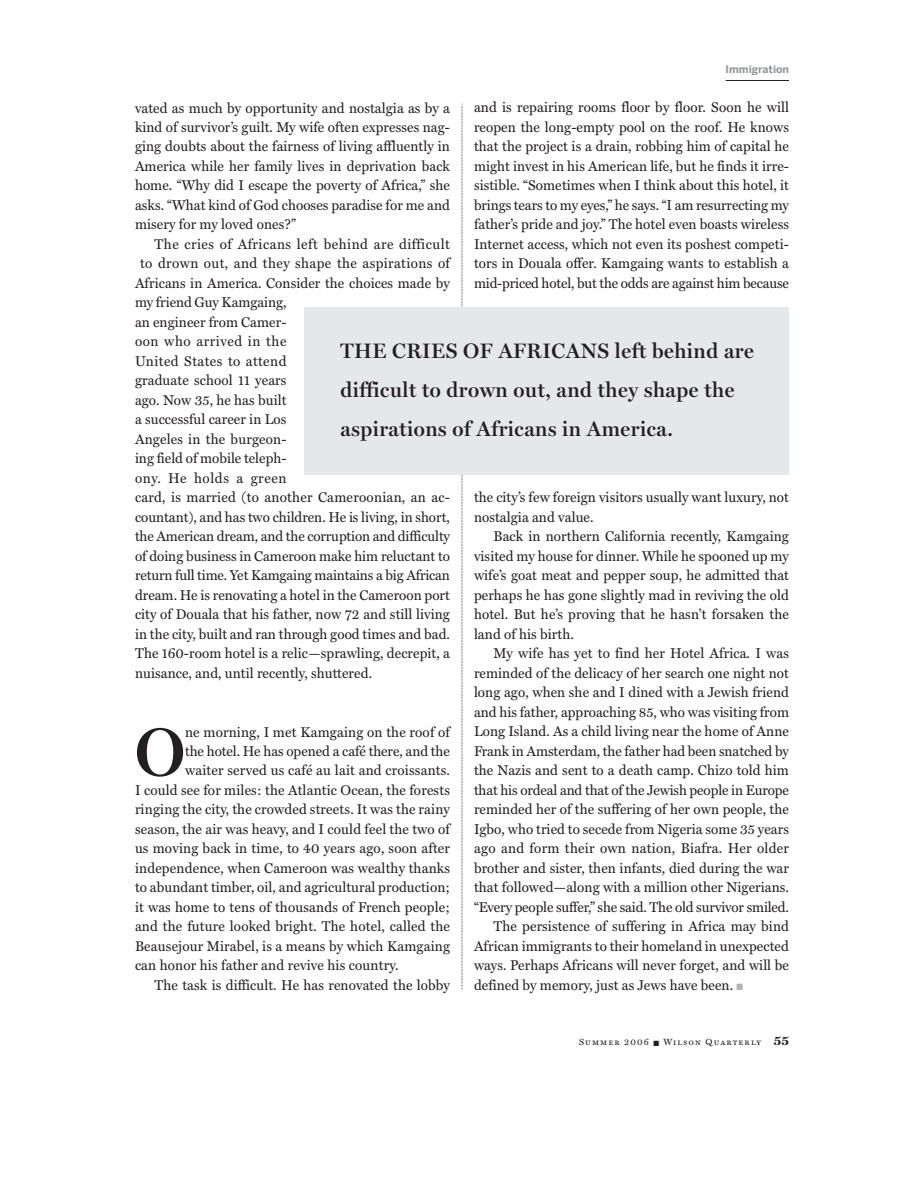
<style>
.page{position:relative;width:918px;height:1188px;background:#fff}
.page>*{position:absolute;margin:0;border:0;box-sizing:border-box;transform-origin:0 0}
.t1{font:600 68.1px "Miller Display";color:#231f20;scale:.96 1}
.t2{font:600 21px/39px "Miller Display";letter-spacing:.025em;color:#231f20}
.t3{font:14.25px/19.5px "Miller Text";letter-spacing:.005em;color:#231f20;text-align:justify;scale:.96 1}
.t4{font:14.25px "Miller Text";letter-spacing:.03em;color:#231f20;scale:.96 1}
.t5{font:14.25px "Miller Text";letter-spacing:.035em;color:#231f20;scale:.96 1}
.t6{font:14.25px "Miller Text";letter-spacing:.04em;color:#231f20;scale:.96 1}
.t7{font:14.25px "Miller Text";letter-spacing:.045em;color:#231f20;scale:.96 1}
.t8{font:700 10.5px "Benton Sans";color:#939598}
.t9{font:9px "Miller Text Roman SC";letter-spacing:.125em;color:#231f20}
.s1{color:#b2b3b7}
.s2{font-family:"Miller Text";font-weight:700;font-size:13.5px}
</style>
<div class="page">
<hr style="left:726px;top:80px;width:63px;height:1px;background:#231f20">
<svg style="left:462px;top:104px;width:1px;height:887px"></svg>
<div style="left:304px;top:308px;width:485px;height:167px;background:#e6e7e9"></div>
<p class="t8" style="left:726px;top:65px;width:65px">Immigration</p>
<p class="t3" style="left:474px;top:99px;width:330px">and is repairing rooms floor by floor. Soon he will reopen the long-empty pool on the roof. He knows that the project is a drain, robbing him of capital he might invest in his American life, but he finds it irre&shy;sistible. “Sometimes when I think about this hotel, it brings tears to my eyes,” he says. “I am resurrecting my father’s pride and joy.” The hotel even boasts wireless Internet access, which not even its poshest competi&shy;tors in Douala offer. Kamgaing wants to establish a mid-priced hotel, but the odds are against him because</p>
<p class="t3" style="left:135px;top:99px;width:330px">vated as much by opportunity and nostalgia as by a kind of survivor’s guilt. My wife often expresses nag&shy;ging doubts about the fairness of living affluently in America while her family lives in deprivation back home. “Why did I escape the poverty of Africa,” she asks. “What kind of God chooses paradise for me and misery for my loved ones?”</p>
<p class="t5" style="left:154px;top:238px;width:309px">The cries of Africans left behind are difficult</p>
<p class="t4" style="left:140px;top:258px;width:324px">to drown out, and they shape the aspirations of</p>
<p class="t3" style="left:135px;top:274px;width:330px">Africans in America. Consider the choices made by</p>
<p class="t3" style="left:135px;top:294px;width:159px">my friend Guy Kamgaing,</p>
<p class="t3" style="left:135px;top:313px;width:159px">an engineer from Camer-</p>
<p class="t6" style="left:135px;top:336px;width:159px">oon who arrived in the</p>
<p class="t4" style="left:135px;top:355px;width:159px">United States to attend</p>
<p class="t3" style="left:135px;top:372px;width:159px">graduate school 11 years</p>
<p class="t3" style="left:135px;top:391px;width:159px">ago. Now 35, he has built</p>
<p class="t3" style="left:135px;top:411px;width:159px">a successful career in Los</p>
<p class="t3" style="left:135px;top:430px;width:159px">Angeles in the burgeon-</p>
<p class="t3" style="left:135px;top:450px;width:159px">ing field of mobile teleph-</p>
<p class="t7" style="left:135px;top:472px;width:159px">ony. He holds a green</p>
<p class="t3" style="left:135px;top:489px;width:330px">card, is married (to another Cameroonian, an ac-</p>
<p class="t3" style="left:135px;top:508px;width:330px">countant), and has two children. He is living, in short,</p>
<p class="t3" style="left:135px;top:528px;width:330px">the American dream, and the corruption and difficulty</p>
<p class="t3" style="left:135px;top:547px;width:330px">of doing business in Cameroon make him reluctant to</p>
<p class="t3" style="left:135px;top:567px;width:330px">return full time. Yet Kamgaing maintains a big African</p>
<p class="t3" style="left:135px;top:586px;width:330px">dream. He is renovating a hotel in the Cameroon port</p>
<p class="t3" style="left:135px;top:606px;width:330px">city of Douala that his father, now 72 and still living</p>
<p class="t3" style="left:135px;top:625px;width:330px">in the city, built and ran through good times and bad.</p>
<p class="t3" style="left:135px;top:645px;width:330px">The 160-room hotel is a relic—sprawling, decrepit, a</p>
<p class="t3" style="left:135px;top:664px;width:248px">nuisance, and, until recently, shuttered.</p>
<h2 class="t2" style="left:340px;top:333px;width:415px">THE CRIES OF AFRICANS left behind are difficult to drown out, and they shape the aspirations of Africans in America.</h2>
<p class="t3" style="left:474px;top:489px;width:330px">the city’s few foreign visitors usually want luxury, not nostalgia and value.</p>
<p class="t3" style="left:474px;top:528px;width:330px;text-indent:19px">Back in northern California recently, Kamgaing visited my house for dinner. While he spooned up my wife’s goat meat and pepper soup, he admitted that perhaps he has gone slightly mad in reviving the old hotel. But he’s proving that he hasn’t forsaken the land of his birth.</p>
<p class="t3" style="left:494px;top:645px;width:309px">My wife has yet to find her Hotel Africa. I was</p>
<p class="t3" style="left:474px;top:664px;width:330px">reminded of the delicacy of her search one night not</p>
<p class="t3" style="left:474px;top:684px;width:330px">long ago, when she and I dined with a Jewish friend</p>
<p class="t3" style="left:474px;top:703px;width:330px">and his father, approaching 85, who was visiting from</p>
<p class="t3" style="left:474px;top:723px;width:330px">Long Island. As a child living near the home of Anne</p>
<p class="t3" style="left:474px;top:742px;width:330px">Frank in Amsterdam, the father had been snatched by</p>
<p class="t3" style="left:474px;top:762px;width:330px">the Nazis and sent to a death camp. Chizo told him</p>
<p class="t3" style="left:474px;top:781px;width:330px">that his ordeal and that of the Jewish people in Europe</p>
<p class="t3" style="left:474px;top:801px;width:330px">reminded her of the suffering of her own people, the</p>
<p class="t3" style="left:474px;top:820px;width:330px">Igbo, who tried to secede from Nigeria some 35 years</p>
<p class="t3" style="left:474px;top:840px;width:330px">ago and form their own nation, Biafra. Her older</p>
<p class="t3" style="left:474px;top:859px;width:330px">brother and sister, then infants, died during the war</p>
<p class="t3" style="left:474px;top:879px;width:330px">that followed—along with a million other Nigerians.</p>
<p class="t3" style="left:474px;top:898px;width:330px">“Every people suffer,” she said. The old survivor smiled.</p>
<p class="t3" style="left:494px;top:918px;width:309px">The persistence of suffering in Africa may bind</p>
<p class="t3" style="left:474px;top:937px;width:330px">African immigrants to their homeland in unexpected</p>
<p class="t3" style="left:474px;top:957px;width:330px">ways. Perhaps Africans will never forget, and will be</p>
<p class="t3" style="left:474px;top:976px;width:282px">defined by memory, just as Jews have been. <span class="s1">■</span></p>
<h1 class="t1" style="left:135px;top:725px;width:54px">O</h1>
<p class="t3" style="left:185px;top:723px;width:277px">ne morning, I met Kamgaing on the roof of</p>
<p class="t3" style="left:185px;top:742px;width:277px">the hotel. He has opened a café there, and the</p>
<p class="t3" style="left:185px;top:762px;width:277px">waiter served us café au lait and croissants.</p>
<p class="t3" style="left:135px;top:781px;width:330px">I could see for miles: the Atlantic Ocean, the forests</p>
<p class="t3" style="left:135px;top:801px;width:330px">ringing the city, the crowded streets. It was the rainy</p>
<p class="t3" style="left:135px;top:820px;width:330px">season, the air was heavy, and I could feel the two of</p>
<p class="t3" style="left:135px;top:840px;width:330px">us moving back in time, to 40 years ago, soon after</p>
<p class="t3" style="left:135px;top:859px;width:330px">independence, when Cameroon was wealthy thanks</p>
<p class="t3" style="left:135px;top:879px;width:330px">to abundant timber, oil, and agricultural production;</p>
<p class="t3" style="left:135px;top:898px;width:330px">it was home to tens of thousands of French people;</p>
<p class="t3" style="left:135px;top:918px;width:330px">and the future looked bright. The hotel, called the</p>
<p class="t3" style="left:135px;top:937px;width:330px">Beausejour Mirabel, is a means by which Kamgaing</p>
<p class="t3" style="left:135px;top:957px;width:276px">can honor his father and revive his country.</p>
<p class="t3" style="left:155px;top:976px;width:309px">The task is difficult. He has renovated the lobby</p>
<p class="t9" style="left:579px;top:1037px;width:211px">Summer 2006 ■ Wilson Quarterly <span class="s2">55</span></p>
</div>
